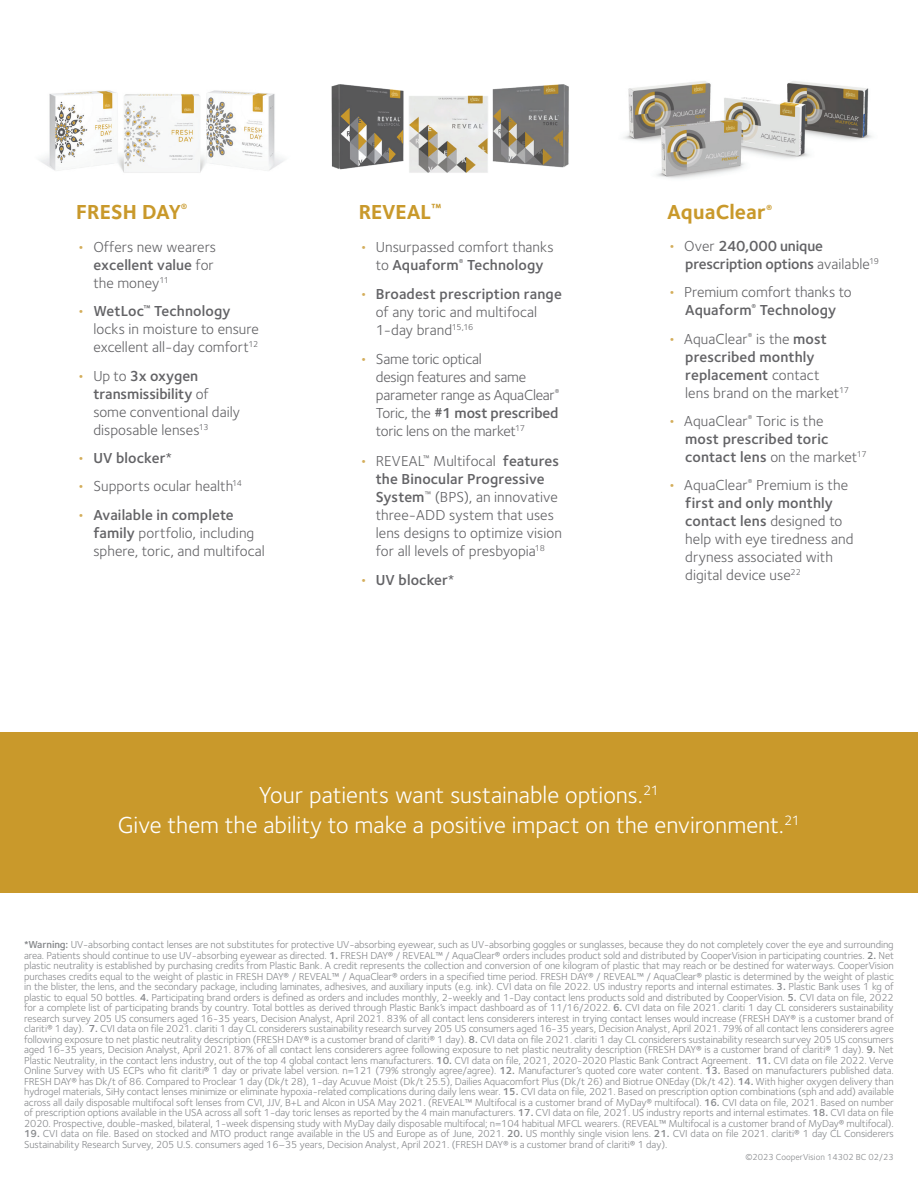
<style>
.page{position:relative;width:918px;height:1188px;background:#fff}
.page>*{position:absolute;margin:0;border:0;box-sizing:border-box;transform-origin:0 0}
.t1{font:24px/30px "Foundry Sterling";color:#fff;text-align:center}
.t2{font:700 21px "Foundry Sterling";letter-spacing:.005em;color:#c9992b}
.t3{font:15px/18px "Foundry Sterling";color:#636366}
.t4{font:600 15px/18px "Foundry Sterling";letter-spacing:-.01em;color:#636366}
.t5{font:600 15px "Foundry Sterling";letter-spacing:.01em;color:#636366}
.t6{font:10.5px/10.5px "Foundry Sterling";letter-spacing:-.01em;color:#87898c;text-align:justify}
.t7{font:9px "Foundry Sterling";color:#87898c}
.s1{font-size:18px;color:#d4ae5c}
.s2{font-weight:600}
.s3{font-weight:400;font-size:18px;color:#d4ae5c}
.s4{font-weight:400}
.s5{font-family:"Acumin Pro Extra Cond";font-weight:900}
</style>
<div class="page">
<div style="left:0;top:732px;width:918px;height:160px;background:#c9992b"></div>
<img style="left:623px;top:81px;width:249px;height:98px">
<img style="left:39px;top:90px;width:246px;height:83px">
<img style="left:331px;top:84px;width:238px;height:89px">
<h2 class="t2" style="left:76px;top:200px;width:113px">FRESH DAY<sup>®</sup></h2>
<h3 class="t3" style="left:93px;top:238px;width:124px;text-indent:-17px"><span class="s1">•</span> Offers new wearers <span class="s2">excellent value</span> for the money<sup>11</sup></h3>
<h3 class="t3" style="left:93px;top:302px;width:167px;text-indent:-17px"><span class="s1">•</span> <span class="s2">WetLoc</span><sup>™</sup> <span class="s2">Technology </span>locks in moisture to ensure excellent all-day comfort<sup>12</sup></h3>
<h3 class="t3" style="left:93px;top:367px;width:148px;text-indent:-17px"><span class="s1">•</span> Up to <span class="s2">3x oxygen transmissibility</span> of some conventional daily disposable lenses<sup>13</sup></h3>
<h3 class="t5" style="left:76px;top:449px;width:97px"><span class="s3">•</span> UV blocker<span class="s4">*</span></h3>
<h3 class="t3" style="left:76px;top:477px;width:167px"><span class="s1">•</span> Supports ocular health<sup>14</sup></h3>
<h3 class="t3" style="left:93px;top:506px;width:173px;text-indent:-17px"><span class="s1">•</span> <span class="s2">Available in complete family</span> portfolio, including sphere, toric, and multifocal</h3>
<h2 class="t2" style="left:359px;top:200px;width:84px">REVEAL<sup>™</sup></h2>
<h3 class="t3" style="left:359px;top:238px;width:197px;text-align:center"><span class="s1">•</span> Unsurpassed comfort thanks to <span class="s2">Aquaform</span><sup>®</sup> <span class="s2">Technology</span></h3>
<h3 class="t3" style="left:376px;top:285px;width:188px;text-indent:-17px"><span class="s1">•</span> <span class="s2">Broadest prescription range </span>of any toric and multifocal<br>1-day brand<sup>15,16</sup></h3>
<h3 class="t3" style="left:376px;top:351px;width:185px;text-indent:-17px"><span class="s1">•</span> Same toric optical<br>design features and same parameter range as AquaClear<sup>®<br></sup>Toric, the <span class="s2">#1 most prescribed </span>toric lens on the market<sup>17</sup></h3>
<h3 class="t3" style="left:376px;top:452px;width:188px;text-indent:-17px"><span class="s1">•</span> REVEAL<sup>™</sup> Multifocal <span class="s2">features the Binocular Progressive<br>System</span><sup>™</sup> (BPS), an innovative three-ADD system that uses lens designs to optimize vision for all levels of presbyopia<sup>18</sup></h3>
<h3 class="t5" style="left:359px;top:571px;width:97px"><span class="s3">•</span> UV blocker<span class="s4">*</span></h3>
<h2 class="t2" style="left:667px;top:200px;width:106px">AquaClear<span class="s5">®</span></h2>
<h3 class="t4" style="left:685px;top:237px;width:195px;text-indent:-18px"><span class="s3">•</span> <span class="s4">Over</span> 240,000 unique prescription options <span class="s4">available</span><sup>19</sup></h3>
<h3 class="t3" style="left:667px;top:283px;width:186px;text-align:center"><span class="s1">•</span> Premium comfort thanks to<br><span class="s2">Aquaform</span><sup>®</sup> <span class="s2">Technology</span></h3>
<h3 class="t3" style="left:685px;top:330px;width:165px;text-indent:-18px"><span class="s1">•</span> AquaClear<sup>®</sup> is the <span class="s2">most prescribed monthly replacement</span> contact<br>lens brand on the market<sup>17</sup></h3>
<h3 class="t3" style="left:685px;top:412px;width:183px;text-indent:-18px"><span class="s1">•</span> AquaClear<sup>®</sup> Toric is the<br><span class="s2">most prescribed toric contact lens</span> on the market<sup>17</sup></h3>
<h3 class="t3" style="left:685px;top:476px;width:170px;text-indent:-18px"><span class="s1">•</span> AquaClear<sup>®</sup> Premium is the <span class="s2">first and only monthly contact lens</span> designed to help with eye tiredness and dryness associated with digital device use<sup>22</sup></h3>
<h1 class="t1" style="left:118px;top:780px;width:684px">Your patients want sustainable options.<sup>21<br></sup>Give them the ability to make a positive impact on the environment.<sup>21</sup></h1>
<p class="t6" style="left:24px;top:939px;width:871px"><span class="s2">*Warning:</span> UV-absorbing contact lenses are not substitutes for protective UV-absorbing eyewear, such as UV-absorbing goggles or sunglasses, because they do not completely cover the eye and surrounding area. Patients should continue to use UV-absorbing eyewear as directed. <span class="s2">1.</span> FRESH DAY® / REVEAL™ / AquaClear® orders includes product sold and distributed by CooperVision in participating countries. <span class="s2">2.</span> Net plastic neutrality is established by purchasing credits from Plastic Bank. A credit represents the collection and conversion of one kilogram of plastic that may reach or be destined for waterways. CooperVision purchases credits equal to the weight of plastic in FRESH DAY® / REVEAL™ / AquaClear® orders in a specified time period. FRESH DAY® / REVEAL™ / AquaClear® plastic is determined by the weight of plastic in the blister, the lens, and the secondary package, including laminates, adhesives, and auxiliary inputs (e.g. ink). CVI data on file 2022. US industry reports and internal estimates. <span class="s2">3.</span> Plastic Bank uses 1 kg of plastic to equal 50 bottles. <span class="s2">4.</span> Participating brand orders is defined as orders and includes monthly, 2-weekly and 1-Day contact lens products sold and distributed by CooperVision. <span class="s2">5.</span> CVI data on file, 2022 for a complete list of participating brands by country. Total bottles as derived through Plastic Bank’s impact dashboard as of 11/16/2022. <span class="s2">6.</span> CVI data on file 2021. clariti 1 day CL considerers sustainability research survey 205 US consumers aged 16-35 years, Decision Analyst, April 2021. 83% of all contact lens considerers interest in trying contact lenses would increase (FRESH DAY® is a customer brand of clariti® 1 day). <span class="s2">7.</span> CVI data on file 2021. clariti 1 day CL considerers sustainability research survey 205 US consumers aged 16-35 years, Decision Analyst, April 2021. 79% of all contact lens considerers agree following exposure to net plastic neutrality description (FRESH DAY® is a customer brand of clariti® 1 day). <span class="s2">8.</span> CVI data on file 2021. clariti 1 day CL considerers sustainability research survey 205 US consumers aged 16-35 years, Decision Analyst, April 2021. 87% of all contact lens considerers agree following exposure to net plastic neutrality description (FRESH DAY® is a customer brand of clariti® 1 day). <span class="s2">9.</span> Net Plastic Neutrality, in the contact lens industry, out of the top 4 global contact lens manufacturers. <span class="s2">10.</span> CVI data on file, 2021, 2020-2020 Plastic Bank Contract Agreement. <span class="s2">11.</span> CVI data on file 2022. Verve Online Survey with US ECPs who fit clariti® 1 day or private label version. n=121 (79% strongly agree/agree). <span class="s2">12.</span> Manufacturer’s quoted core water content. <span class="s2">13.</span> Based on manufacturers published data.<br>FRESH DAY® has Dk/t of 86. Compared to Proclear 1 day (Dk/t 28), 1-day Acuvue Moist (Dk/t 25.5), Dailies Aquacomfort Plus (Dk/t 26) and Biotrue ONEday (Dk/t 42). <span class="s2">14.</span> With higher oxygen delivery than hydrogel materials, SiHy contact lenses minimize or eliminate hypoxia-related complications during daily lens wear. <span class="s2">15.</span> CVI data on file, 2021. Based on prescription option combinations (sph and add) available across all daily disposable multifocal soft lenses from CVI, JJV, B+L and Alcon in USA May 2021. (REVEAL™ Multifocal is a customer brand of MyDay® multifocal). <span class="s2">16.</span> CVI data on file, 2021. Based on number of prescription options available in the USA across all soft 1-day toric lenses as reported by the 4 main manufacturers. <span class="s2">17.</span> CVI data on file, 2021. US industry reports and internal estimates. <span class="s2">18.</span> CVI data on file 2020. Prospective, double-masked, bilateral, 1-week dispensing study with MyDay daily disposable multifocal; n=104 habitual MFCL wearers. (REVEAL™ Multifocal is a customer brand of MyDay® multifocal).</p>
<p class="t6" style="left:24px;top:1128px;width:871px"><span class="s2">19.</span> CVI data on file. Based on stocked and MTO product range available in the US and Europe as of June, 2021. <span class="s2">20.</span> US monthly single vision lens. <span class="s2">21.</span> CVI data on file 2021. clariti® 1 day CL Considerers<br>Sustainability Research Survey, 205 U.S. consumers aged 16–35 years, Decision Analyst, April 2021. (FRESH DAY® is a customer brand of clariti® 1 day).</p>
<p class="t7" style="left:745px;top:1151px;width:150px">©2023 CooperVision 14302 BC 02/23</p>
</div>
